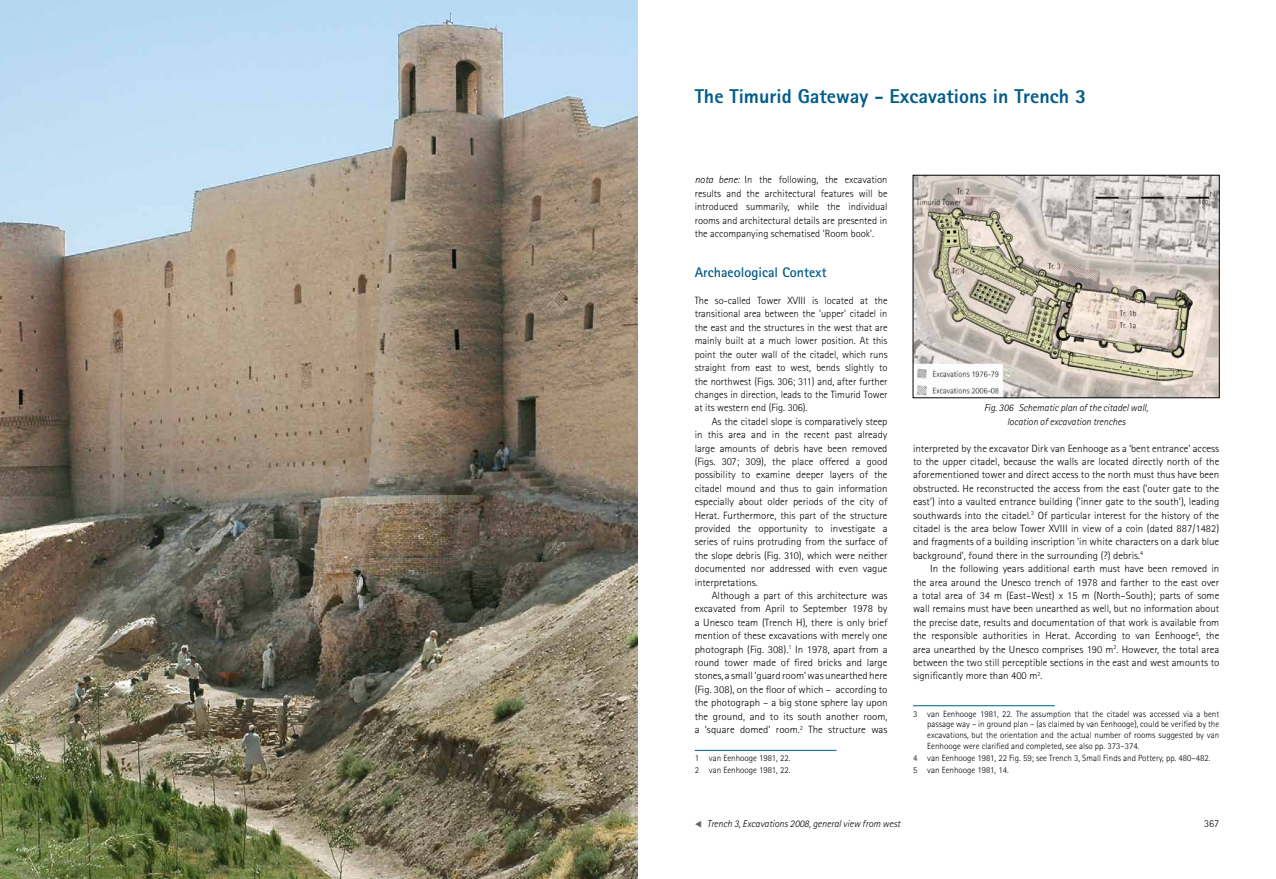
<style>
.page{position:relative;width:1276px;height:879px;background:#fff}
.page>*{position:absolute;margin:0;border:0;box-sizing:border-box;transform-origin:0 0}
.t1{font:800 20px "Rotis Sans Serif Std";color:#005c89}
.t2{font:700 14px "Rotis Sans Serif Std";color:#005c89}
.t3{font:300 10.5px/13.4px "Rotis Sans Serif Std";color:#000;text-align:justify}
.t4{font:300 10.5px/13.4px "Rotis Sans Serif Std";color:#000;text-align:justify;scale:1.04 1}
.t5{font:italic 300 10px/13.4px "Rotis Sans Serif Std";color:#000;text-align:center}
.t6{font:300 9px/10.8px "Rotis Sans Serif Std";color:#000}
.s1{font-style:italic}
.s2{color:#636362}
</style>
<div class="page">
<hr style="left:913px;top:705px;width:141px;height:1px;background:#005c89">
<img style="left:915px;top:177px;width:302px;height:219px">
<div style="left:913px;top:175px;width:306px;height:223px;border:1px solid #000"></div>
<hr style="left:694px;top:750px;width:142px;height:1px;background:#005c89">
<img style="left:0;top:0;width:638px;height:879px">
<h1 class="t1" style="left:694px;top:83px;width:393px">The Timurid Gateway - Excavations in Trench 3</h1>
<p class="t3" style="left:694px;top:173px;width:194px"><span class="s1">nota bene:</span> In the following, the excavation results and the architectural features will be introduced summarily, while the individual rooms and architectural details are presented in the accompanying schematised 'Room book'.</p>
<h2 class="t2" style="left:694px;top:264px;width:133px">Archaeological Context</h2>
<p class="t3" style="left:694px;top:294px;width:194px">The so-called Tower XVIII is located at the transitional area between the 'upper' citadel in the east and the structures in the west that are mainly built at a much lower position. At this point the outer wall of the citadel, which runs straight from east to west, bends slightly to the northwest (Figs. 306; 311) and, after further changes in direction, leads to the Timurid Tower at its western end (Fig. 306).</p>
<p class="t3" style="left:694px;top:414px;width:194px;text-indent:17px">As the citadel slope is comparatively steep in this area and in the recent past already large amounts of debris have been removed (Figs. 307; 309), the place offered a good possibility to examine deeper layers of the citadel mound and thus to gain information especially about older periods of the city of Herat. Furthermore, this part of the structure provided the opportunity to investigate a series of ruins protruding from the surface of the slope debris (Fig. 310), which were neither documented nor addressed with even vague interpretations.</p>
<p class="t4" style="left:694px;top:589px;width:187px;text-indent:17px">Although a part of this architecture was excavated from April to September 1978 by a Unesco team (Trench H), there is only brief mention of these excavations with merely one photograph (Fig. 308).<sup>1</sup> In 1978, apart from a round tower made of fired bricks and large stones, a small ‘guard room’ was unearthed here (Fig. 308), on the floor of which – according to the photograph – a big stone sphere lay upon the ground, and to its south another room, a ‘square domed' room.<sup>2</sup> The structure was</p>
<p class="t6" style="left:694px;top:752px;width:97px;line-height:12.2px">1 van Eenhooge 1981, 22.<br>2 van Eenhooge 1981, 22.</p>
<p class="t5" style="left:984px;top:401px;width:165px">Fig. 306 Schematic plan of the citadel wall, location of excavation trenches</p>
<p class="t4" style="left:913px;top:441px;width:296px">interpreted by the excavator Dirk van Eenhooge as a ‘bent entrance’ access to the upper citadel, because the walls are located directly north of the aforementioned tower and direct access to the north must thus have been obstructed. He reconstructed the access from the east ('outer gate to the east') into a vaulted entrance building ('inner gate to the south'), leading southwards into the citadel.<sup>3</sup> Of particular interest for the history of the citadel is the area below Tower XVIII in view of a coin (dated 887/1482) and fragments of a building inscription 'in white characters on a dark blue background', found there in the surrounding (?) debris.<sup>4</sup></p>
<p class="t3" style="left:913px;top:562px;width:308px;text-indent:17px">In the following years additional earth must have been removed in the area around the Unesco trench of 1978 and farther to the east over a total area of 34 m (East–West) x 15 m (North–South); parts of some wall remains must have been unearthed as well, but no information about the precise date, results and documentation of that work is available from the responsible authorities in Herat. According to van Eenhooge<sup>5</sup>, the area unearthed by the Unesco comprises 190 m<sup>2</sup>. However, the total area between the two still perceptible sections in the east and west amounts to significantly more than 400 m<sup>2</sup>.</p>
<p class="t6" style="left:927px;top:708px;width:293px;text-align:justify;text-indent:-14px">3 van Eenhooge 1981, 22. The assumption that the citadel was accessed via a bent passage way – in ground plan – (as claimed by van Eenhooge), could be verified by the excavations, but the orientation and the actual number of rooms suggested by van Eenhooge were clarified and completed, see also pp. 373–374.</p>
<p class="t6" style="left:913px;top:752px;width:299px;line-height:12.2px">4 van Eenhooge 1981, 22 Fig. 59; see Trench 3, Small Finds and Pottery, pp. 480–482.<br>5 van Eenhooge 1981, 14.</p>
<p class="t5" style="left:694px;top:817px;width:207px"><span class="s2">▼</span> Trench 3, Excavations 2008, general view from west</p>
<p class="t3" style="left:1204px;top:816px;width:17px">367</p>
</div>
